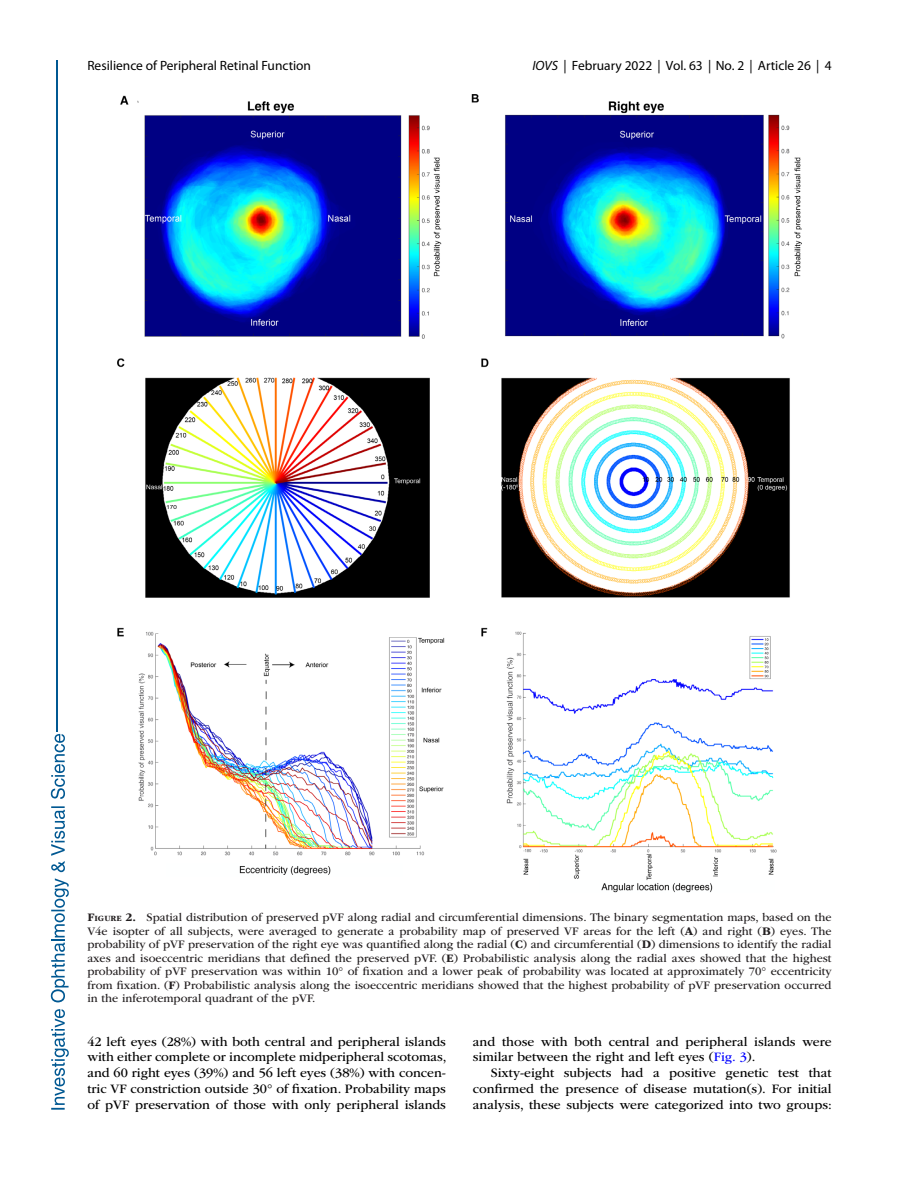
<style>
.page{position:relative;width:918px;height:1188px;background:#fff}
.page>*{position:absolute;margin:0;border:0;box-sizing:border-box;transform-origin:0 0}
.t1{font:13.5px/15.8px "ITC Garamond Std";color:#000;text-align:justify}
.t2{font:13.5px "Myriad Pro";color:#000}
.t3{font:12px/13.5px "ITC Garamond Std";color:#231f20;text-align:justify}
.s1{font-style:italic}
.s2{font-weight:700}
.s3{font-weight:700;font-size:8.4px}
.s4{color:#00f}
</style>
<div class="page">
<hr style="left:57px;top:60px;width:1px;height:672px;background:#005892">
<svg style="left:51px;top:734px;width:18px;height:376px"></svg>
<img style="left:117px;top:95px;width:684px;height:798px">
<p class="t2" style="left:87px;top:57px;width:225px">Resilience of Peripheral Retinal Function</p>
<p class="t2" style="left:533px;top:57px;width:301px"><span class="s1">IOVS</span> | February 2022 | Vol. 63 | No. 2 | Article 26 | 4</p>
<p class="t3" style="left:87px;top:912px;width:746px"><span class="s2">F</span><span class="s3">IGURE</span> <span class="s2">2.</span> Spatial distribution of preserved pVF along radial and circumferential dimensions. The binary segmentation maps, based on the V4e isopter of all subjects, were averaged to generate a probability map of preserved VF areas for the left (<span class="s2">A</span>) and right (<span class="s2">B</span>) eyes. The probability of pVF preservation of the right eye was quantified along the radial (<span class="s2">C</span>) and circumferential (<span class="s2">D</span>) dimensions to identify the radial axes and isoeccentric meridians that defined the preserved pVF. (<span class="s2">E</span>) Probabilistic analysis along the radial axes showed that the highest probability of pVF preservation was within 10° of fixation and a lower peak of probability was located at approximately 70° eccentricity from fixation. (<span class="s2">F</span>) Probabilistic analysis along the isoeccentric meridians showed that the highest probability of pVF preservation occurred in the inferotemporal quadrant of the pVF.</p>
<p class="t1" style="left:87px;top:1035px;width:361px">42 left eyes (28%) with both central and peripheral islands with either complete or incomplete midperipheral scotomas, and 60 right eyes (39%) and 56 left eyes (38%) with concen&shy;tric VF constriction outside 30° of fixation. Probability maps of pVF preservation of those with only peripheral islands</p>
<p class="t1" style="left:473px;top:1035px;width:360px">and those with both central and peripheral islands were similar between the right and left eyes (<span class="s4">Fig. 3</span>).</p>
<p class="t1" style="left:473px;top:1066px;width:360px;text-indent:18px">Sixty-eight subjects had a positive genetic test that confirmed the presence of disease mutation(s). For initial analysis, these subjects were categorized into two groups:</p>
</div>
